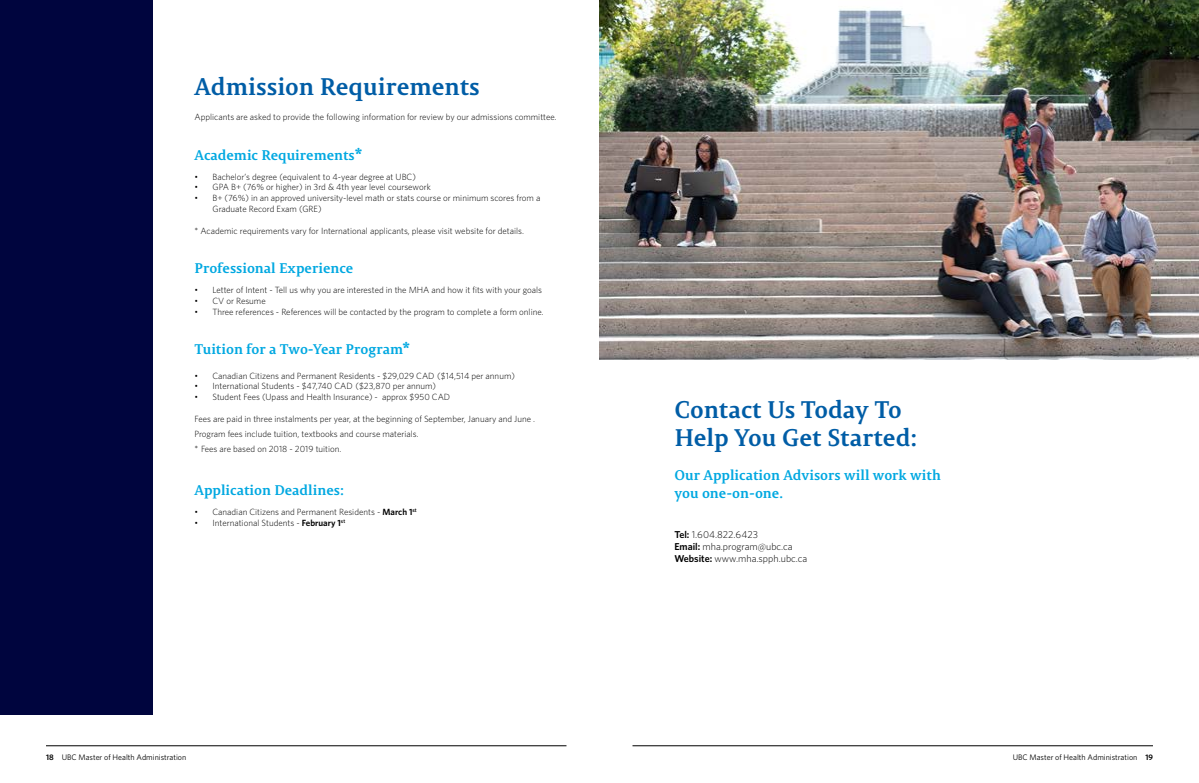
<style>
.page{position:relative;width:1199px;height:783px;background:#fff}
.page>*{position:absolute;margin:0;border:0;box-sizing:border-box;transform-origin:0 0}
.t1{font:700 24px/28px "Permian Serif Typeface";color:#005da6}
.t2{font:700 14px/18px "Permian Serif Typeface";color:#00a8e1}
.t3{font:300 10px/12px "Whitney";color:#000}
.t4{font:300 9px/15.3px "Whitney";color:#000}
.t5{font:8px "Whitney";color:#000}
.s1{font-family:"Gotham"}
.s2{font-weight:600}
</style>
<div class="page">
<img style="left:599px;top:0;width:600px;height:360px">
<div style="left:0;top:0;width:152px;height:715px;background:#00053e"></div>
<hr style="left:46px;top:746px;width:520px;height:1px;background:#000">
<hr style="left:632px;top:746px;width:521px;height:1px;background:#000">
<h1 class="t1" style="left:194px;top:71px;width:287px">Admission Requirements</h1>
<p class="t4" style="left:194px;top:109px;width:364px">Applicants are asked to provide the following information for review by our admissions committee.</p>
<h2 class="t2" style="left:194px;top:145px;width:169px">Academic Requirements*</h2>
<p class="t4" style="left:194px;top:169px;width:223px">• Bachelor’s degree (equivalent to 4-year degree at UBC)</p>
<p class="t4" style="left:194px;top:179px;width:238px">• GPA B+ (76% or higher) in 3rd &amp; 4th year level coursework</p>
<p class="t4" style="left:212px;top:192px;width:329px;line-height:10.8px;text-indent:-18px">• B+ (76%) in an approved university-level math or stats course or minimum scores from a<br>Graduate Record Exam (GRE)</p>
<p class="t4" style="left:194px;top:223px;width:331px"><span class="s1">*</span> Academic requirements vary for International applicants, please visit website for details.</p>
<h2 class="t2" style="left:194px;top:259px;width:160px">Professional Experience</h2>
<p class="t4" style="left:194px;top:282px;width:349px">• Letter of Intent - Tell us why you are interested in the MHA and how it fits with your goals</p>
<p class="t4" style="left:194px;top:293px;width:73px">• CV or Resume</p>
<p class="t4" style="left:194px;top:304px;width:351px">• Three references - References will be contacted by the program to complete a form online.</p>
<h2 class="t2" style="left:194px;top:340px;width:217px">Tuition for a Two-Year Program*</h2>
<p class="t4" style="left:194px;top:367px;width:322px">• Canadian Citizens and Permanent Residents - $29,029 CAD ($14,514 per annum)</p>
<p class="t4" style="left:194px;top:378px;width:243px">• International Students - $47,740 CAD ($23,870 per annum)</p>
<p class="t4" style="left:194px;top:389px;width:257px">• Student Fees (Upass and Health Insurance) - approx $950 CAD</p>
<p class="t4" style="left:194px;top:411px;width:342px">Fees are paid in three instalments per year, at the beginning of September, January and June .<br>Program fees include tuition, textbooks and course materials.<br><span class="s1">*</span> Fees are based on 2018 - 2019 tuition.</p>
<h2 class="t2" style="left:194px;top:480px;width:151px">Application Deadlines:</h2>
<p class="t4" style="left:194px;top:504px;width:224px">• Canadian Citizens and Permanent Residents - <span class="s2">March 1</span><sup>st</sup></p>
<p class="t4" style="left:194px;top:514px;width:152px">• International Students - <span class="s2">February 1</span><sup>st</sup></p>
<h1 class="t1" style="left:674px;top:394px;width:244px">Contact Us Today To<br>Help You Get Started:</h1>
<h2 class="t2" style="left:674px;top:465px;width:268px">Our Application Advisors will work with you one-on-one.</h2>
<p class="t3" style="left:674px;top:528px;width:134px"><span class="s2">Tel:</span> 1.604.822.6423<br><span class="s2">Email:</span> mha.program@ubc.ca<br><span class="s2">Website:</span> www.mha.spph.ubc.ca</p>
<p class="t5" style="left:46px;top:752px;width:142px"><span class="s2">18</span> UBC Master of Health Administration</p>
<p class="t5" style="left:1013px;top:752px;width:142px">UBC Master of Health Administration <span class="s2">19</span></p>
</div>
